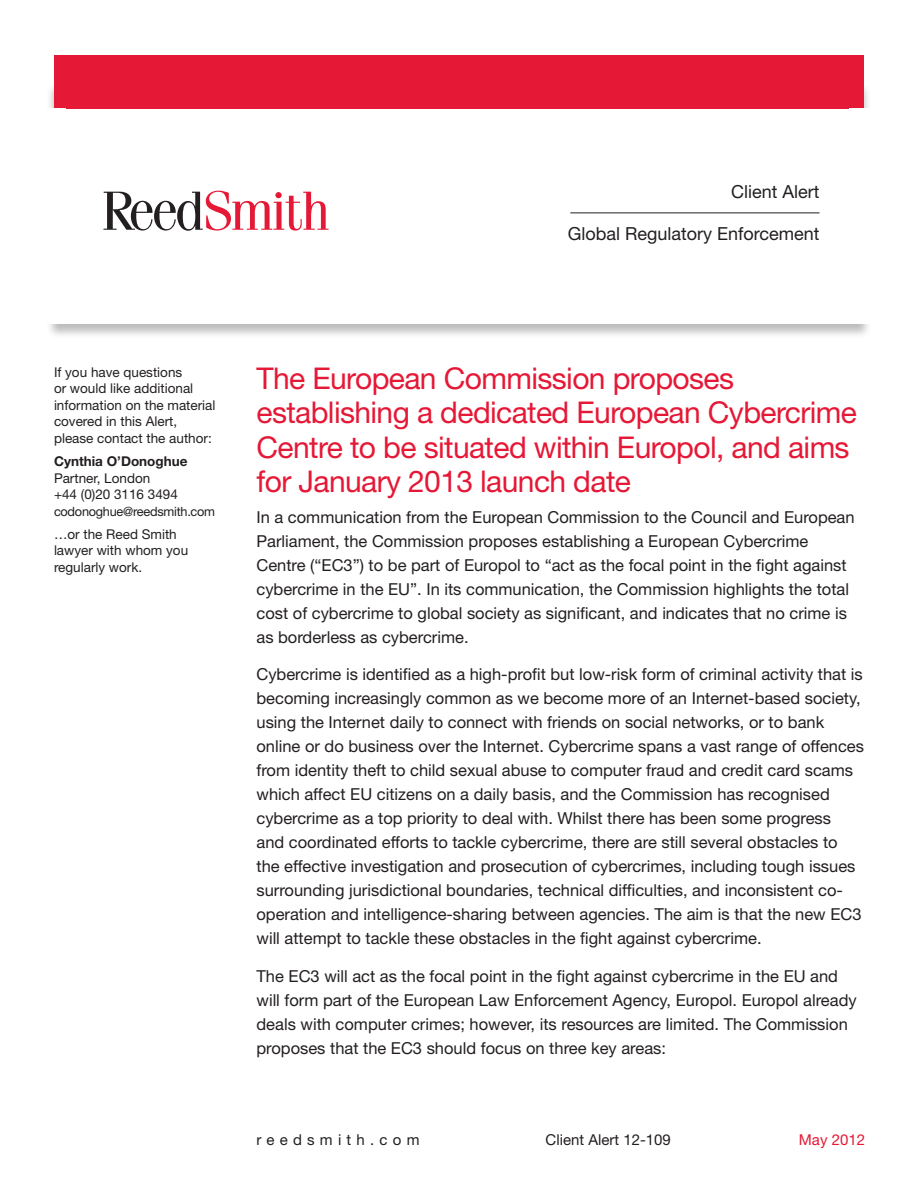
<style>
.page{position:relative;width:918px;height:1188px;background:#fff}
.page>*{position:absolute;margin:0;border:0;box-sizing:border-box;transform-origin:0 0}
.t1{font:30px/34.5px "Helvetica Neue LT Std";letter-spacing:-.02em;color:#e51836}
.sidebar_bullets{font:18px "Helvetica Neue LT Std";color:#231f20}
.body{font:16.5px/24px "Helvetica Neue LT Std";color:#231f20}
.t2{font:15px "Helvetica Neue LT Std";color:#231f20}
.t3{font:15px "Helvetica Neue LT Std";letter-spacing:.35em;color:#231f20}
.t4{font:15px "Helvetica Neue LT Std";color:#e51836}
.sidebar_copy{font:13.5px/16.5px "Helvetica Neue LT Std";color:#231f20}
.sidebar_copy-2{font:12.75px "Helvetica Neue LT Std";letter-spacing:-.02em;color:#231f20}
.s1{font-weight:700}
</style>
<div class="page">
<div style="left:46px;top:82px;width:826px;height:257px;background:#231f20;opacity:.3"></div>
<div style="left:54px;top:82px;width:810px;height:242px;background:#fff"></div>
<div style="left:54px;top:55px;width:810px;height:54px;background:#e51836"></div>
<hr style="left:570px;top:213px;width:250px;height:1px;background:#231f20">
<div style="left:37px;top:109px;width:29px;height:215px;background:#fff"></div>
<div style="left:849px;top:109px;width:30px;height:215px;background:#fff"></div>
<svg style="left:103px;top:191px;width:226px;height:40px"></svg>
<p class="sidebar_bullets" style="left:731px;top:181px;width:90px">Client Alert</p>
<p class="sidebar_bullets" style="left:568px;top:223px;width:253px">Global Regulatory Enforcement</p>
<p class="sidebar_copy" style="left:54px;top:364px;width:163px">If you have questions<br>or would like additional information on the material covered in this Alert, please contact the author:</p>
<p class="sidebar_copy" style="left:54px;top:453px;width:135px"><span class="s1">Cynthia O’Donoghue<br></span>Partner, London<br>+44 (0)20 3116 3494</p>
<p class="sidebar_copy-2" style="left:54px;top:503px;width:163px">codonoghue@reedsmith.com</p>
<p class="sidebar_copy" style="left:54px;top:526px;width:136px">…or the Reed Smith lawyer with whom you regularly work.</p>
<p class="t1" style="left:256px;top:360px;width:602px">The European Commission proposes establishing a dedicated European Cybercrime Centre to be situated within Europol, and aims for January 2013 launch date</p>
<p class="body" style="left:256px;top:505px;width:600px">In a communication from the European Commission to the Council and European Parliament, the Commission proposes establishing a European Cybercrime Centre (“EC3”) to be part of Europol to “act as the focal point in the fight against cybercrime in the EU”. In its communication, the Commission highlights the total cost of cybercrime to global society as significant, and indicates that no crime is as borderless as cybercrime.</p>
<p class="body" style="left:256px;top:662px;width:609px">Cybercrime is identified as a high-profit but low-risk form of criminal activity that is becoming increasingly common as we become more of an Internet-based society, using the Internet daily to connect with friends on social networks, or to bank online or do business over the Internet. Cybercrime spans a vast range of offences from identity theft to child sexual abuse to computer fraud and credit card scams which affect EU citizens on a daily basis, and the Commission has recognised cybercrime as a top priority to deal with. Whilst there has been some progress<br>and coordinated efforts to tackle cybercrime, there are still several obstacles to the effective investigation and prosecution of cybercrimes, including tough issues surrounding jurisdictional boundaries, technical difficulties, and inconsistent co&shy;operation and intelligence-sharing between agencies. The aim is that the new EC3 will attempt to tackle these obstacles in the fight against cybercrime.</p>
<p class="body" style="left:256px;top:964px;width:602px">The EC3 will act as the focal point in the fight against cybercrime in the EU and will form part of the European Law Enforcement Agency, Europol. Europol already deals with computer crimes; however, its resources are limited. The Commission proposes that the EC3 should focus on three key areas:</p>
<p class="t3" style="left:256px;top:1130px;width:165px">reedsmith.com</p>
<p class="t2" style="left:546px;top:1130px;width:127px">Client Alert 12-109</p>
<p class="t4" style="left:799px;top:1130px;width:68px">May 2012</p>
</div>
